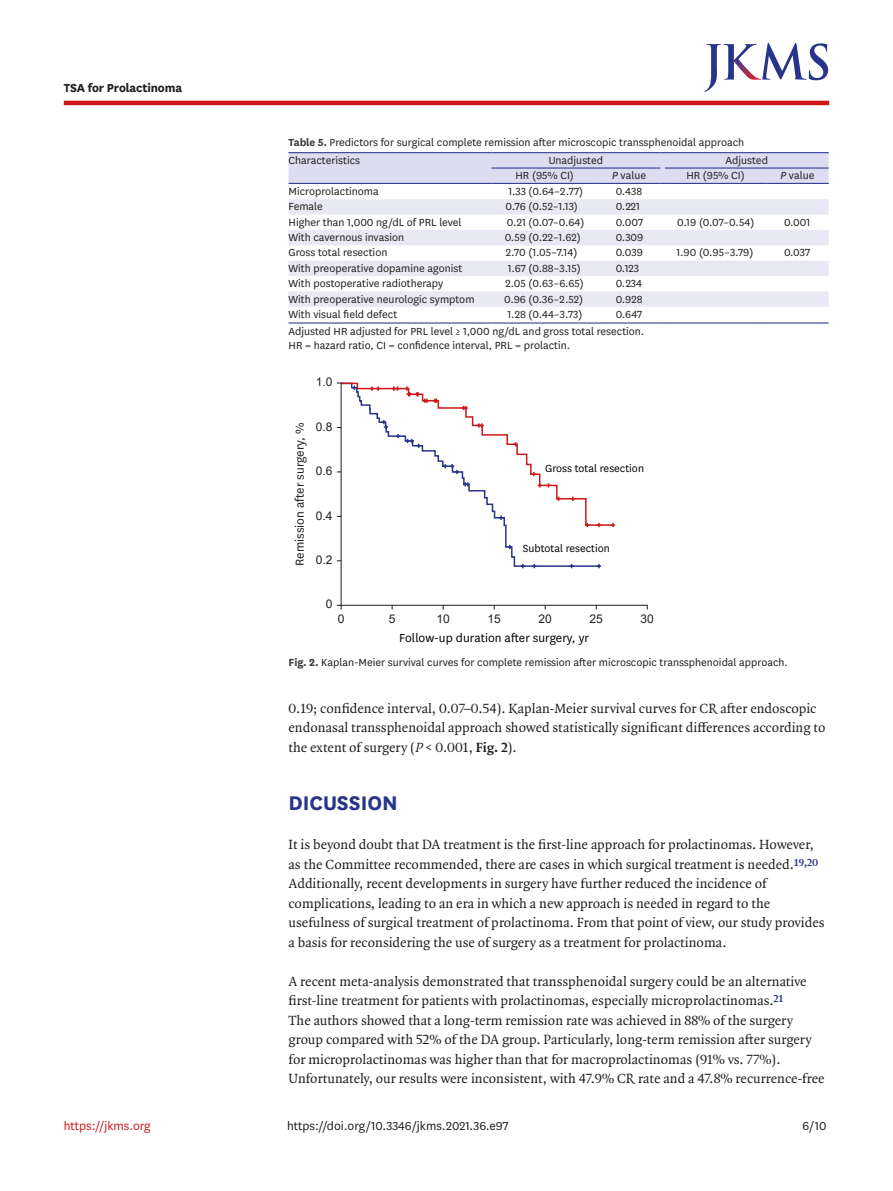
<style>
.page{position:relative;width:893px;height:1191px;background:#fff}
.page>*{position:absolute;margin:0;border:0;box-sizing:border-box;transform-origin:0 0}
.body_title1{font:700 23.1px "National";color:#27348b}
.body_p{font:14.25px/19.5px "Quadraat OT";color:#1d1d1b}
.body_p_first{font:14.25px/19.5px "Quadraat OT";color:#1d1d1b}
.doi_running_footer{font:13.5px "National";color:#1d1d1b}
.t1{font:13.5px "National";color:#000}
.alt-title-type{font:700 13.5px "National";letter-spacing:-.01em;color:#1d1d1b}
.t2{font:13.5px "National";color:#cd171a}
.tbody_entry{font:12px "National";color:#1d1d1b}
.fig_caption{font:12px "National";color:#1d1d1b}
.table-wrap_caption{font:12px "National";color:#1d1d1b}
.thead_entry{font:12px "National";color:#1d1d1b}
.table-wrap-foot_p_fi{font:12px "National";color:#1d1d1b}
.table-wrap-foot_p{font:12px "National";color:#1d1d1b}
.t3{font:12px "National";color:#000}
.t4{font:12px "Arial";color:#1d1d1b}
.s1{font-weight:700;color:#3d3d3c}
.s2{font-style:italic}
.s3{font-weight:700}
</style>
<div class="page">
<hr style="left:64px;top:101px;width:765px;height:4px;background:#cd171a">
<svg style="left:704px;top:43px;width:124px;height:49px"></svg>
<svg style="left:289px;top:199px;width:540px;height:108px;fill:#e9e8f5"></svg>
<svg style="left:289px;top:152px;width:540px;height:32px;background:#cfcee8"></svg>
<hr style="left:665px;top:183px;width:101px;height:1px;background:#27348b">
<hr style="left:766px;top:183px;width:63px;height:1px;background:#27348b">
<hr style="left:289px;top:322px;width:202px;height:1px;background:#27348b">
<hr style="left:491px;top:322px;width:107px;height:1px;background:#27348b">
<hr style="left:598px;top:322px;width:62px;height:1px;background:#27348b">
<hr style="left:665px;top:322px;width:101px;height:1px;background:#27348b">
<hr style="left:766px;top:322px;width:63px;height:1px;background:#27348b">
<svg style="left:340px;top:527px;width:260px;height:40px"></svg>
<hr style="left:341px;top:605px;width:306px;height:1px;background:#1d1d1b">
<hr style="left:341px;top:383px;width:1px;height:222px;background:#1d1d1b">
<svg style="left:597px;top:564px;width:4px;height:4px"></svg>
<svg style="left:569px;top:564px;width:5px;height:4px"></svg>
<svg style="left:532px;top:564px;width:4px;height:4px"></svg>
<svg style="left:521px;top:564px;width:4px;height:4px"></svg>
<svg style="left:508px;top:545px;width:4px;height:4px"></svg>
<svg style="left:337px;top:382px;width:278px;height:145px"></svg>
<p class="alt-title-type" style="left:64px;top:78px;width:120px">TSA for Prolactinoma</p>
<p class="table-wrap_caption" style="left:289px;top:135px;width:457px"><span class="s1">Table 5.</span> Predictors for surgical complete remission after microscopic transsphenoidal approach</p>
<p class="thead_entry" style="left:289px;top:152px;width:73px">Characteristics</p>
<p class="thead_entry" style="left:549px;top:152px;width:56px">Unadjusted</p>
<p class="thead_entry" style="left:726px;top:152px;width:44px">Adjusted</p>
<p class="thead_entry" style="left:515px;top:168px;width:60px">HR (95% CI)</p>
<p class="thead_entry" style="left:612px;top:168px;width:35px"><span class="s2">P</span> value</p>
<p class="thead_entry" style="left:686px;top:168px;width:60px">HR (95% CI)</p>
<p class="thead_entry" style="left:780px;top:168px;width:35px"><span class="s2">P</span> value</p>
<p class="tbody_entry" style="left:289px;top:183px;width:92px">Microprolactinoma</p>
<p class="tbody_entry" style="left:508px;top:183px;width:76px">1.33 (0.64–2.77)</p>
<p class="tbody_entry" style="left:616px;top:183px;width:28px">0.438</p>
<p class="tbody_entry" style="left:289px;top:199px;width:36px">Female</p>
<p class="tbody_entry" style="left:506px;top:199px;width:74px">0.76 (0.52–1.13)</p>
<p class="tbody_entry" style="left:616px;top:199px;width:26px">0.221</p>
<p class="tbody_entry" style="left:289px;top:214px;width:175px">Higher than 1,000 ng/dL of PRL level</p>
<p class="tbody_entry" style="left:507px;top:214px;width:79px">0.21 (0.07–0.64)</p>
<p class="tbody_entry" style="left:616px;top:214px;width:29px">0.007</p>
<p class="tbody_entry" style="left:677px;top:214px;width:79px">0.19 (0.07–0.54)</p>
<p class="tbody_entry" style="left:784px;top:214px;width:28px">0.001</p>
<p class="tbody_entry" style="left:289px;top:230px;width:117px">With cavernous invasion</p>
<p class="tbody_entry" style="left:505px;top:230px;width:78px">0.59 (0.22–1.62)</p>
<p class="tbody_entry" style="left:616px;top:230px;width:29px">0.309</p>
<p class="tbody_entry" style="left:289px;top:245px;width:100px">Gross total resection</p>
<p class="tbody_entry" style="left:506px;top:245px;width:73px">2.70 (1.05–7.14)</p>
<p class="tbody_entry" style="left:616px;top:245px;width:29px">0.039</p>
<p class="tbody_entry" style="left:677px;top:245px;width:78px">1.90 (0.95–3.79)</p>
<p class="tbody_entry" style="left:784px;top:245px;width:28px">0.037</p>
<p class="tbody_entry" style="left:289px;top:260px;width:175px">With preoperative dopamine agonist</p>
<p class="tbody_entry" style="left:508px;top:260px;width:74px">1.67 (0.88–3.15)</p>
<p class="tbody_entry" style="left:616px;top:260px;width:25px">0.123</p>
<p class="tbody_entry" style="left:289px;top:276px;width:156px">With postoperative radiotherapy</p>
<p class="tbody_entry" style="left:505px;top:276px;width:80px">2.05 (0.63–6.65)</p>
<p class="tbody_entry" style="left:616px;top:276px;width:28px">0.234</p>
<p class="tbody_entry" style="left:289px;top:291px;width:187px">With preoperative neurologic symptom</p>
<p class="tbody_entry" style="left:504px;top:291px;width:81px">0.96 (0.36–2.52)</p>
<p class="tbody_entry" style="left:616px;top:291px;width:28px">0.928</p>
<p class="tbody_entry" style="left:289px;top:306px;width:110px">With visual field defect</p>
<p class="tbody_entry" style="left:508px;top:306px;width:76px">1.28 (0.44–3.73)</p>
<p class="tbody_entry" style="left:616px;top:306px;width:28px">0.647</p>
<p class="table-wrap-foot_p_fi" style="left:289px;top:324px;width:357px">Adjusted HR adjusted for PRL level ≥ 1,000 ng/dL and gross total resection.</p>
<p class="table-wrap-foot_p" style="left:289px;top:337px;width:283px">HR = hazard ratio, CI = confidence interval, PRL = prolactin.</p>
<p class="t4" style="left:316px;top:374px;width:18px">1.0</p>
<p class="doi_running_footer" style="left:291px;top:566px;width:145px;rotate:-90deg">Remission after surgery, %</p>
<p class="t4" style="left:316px;top:418px;width:18px">0.8</p>
<p class="t4" style="left:316px;top:462px;width:18px">0.6</p>
<p class="t4" style="left:316px;top:507px;width:18px">0.4</p>
<p class="t4" style="left:316px;top:551px;width:18px">0.2</p>
<p class="t3" style="left:545px;top:460px;width:100px">Gross total resection</p>
<p class="t3" style="left:523px;top:541px;width:89px">Subtotal resection</p>
<p class="t4" style="left:326px;top:596px;width:8px">0</p>
<p class="t4" style="left:338px;top:610px;width:8px">0</p>
<p class="t4" style="left:389px;top:610px;width:8px">5</p>
<p class="t4" style="left:436px;top:610px;width:15px">10</p>
<p class="t4" style="left:487px;top:610px;width:15px">15</p>
<p class="t4" style="left:538px;top:610px;width:15px">20</p>
<p class="t4" style="left:589px;top:610px;width:15px">25</p>
<p class="t1" style="left:399px;top:629px;width:191px">Follow-up duration after surgery, yr</p>
<p class="t4" style="left:641px;top:610px;width:15px">30</p>
<p class="fig_caption" style="left:289px;top:654px;width:501px"><span class="s1">Fig. 2.</span> Kaplan-Meier survival curves for complete remission after microscopic transsphenoidal approach.</p>
<p class="body_p" style="left:289px;top:698px;width:538px">0.19; confidence interval, 0.07–0.54). Kaplan-Meier survival curves for CR after endoscopic endonasal transsphenoidal approach showed statistically significant differences according to the extent of surgery (<span class="s2">P</span> &lt; 0.001, <span class="s3">Fig. 2</span>).</p>
<p class="body_title1" style="left:289px;top:787px;width:111px">DICUSSION</p>
<p class="body_p_first" style="left:289px;top:835px;width:538px">It is beyond doubt that DA treatment is the first-line approach for prolactinomas. However, as the Committee recommended, there are cases in which surgical treatment is needed.<sup>19,20<br></sup>Additionally, recent developments in surgery have further reduced the incidence of complications, leading to an era in which a new approach is needed in regard to the usefulness of surgical treatment of prolactinoma. From that point of view, our study provides a basis for reconsidering the use of surgery as a treatment for prolactinoma.</p>
<p class="body_p" style="left:289px;top:971px;width:538px">A recent meta-analysis demonstrated that transsphenoidal surgery could be an alternative first-line treatment for patients with prolactinomas, especially microprolactinomas.<sup>21<br></sup>The authors showed that a long-term remission rate was achieved in 88% of the surgery group compared with 52% of the DA group. Particularly, long-term remission after surgery for microprolactinomas was higher than that for macroprolactinomas (91% vs. 77%).<br>Unfortunately, our results were inconsistent, with 47.9% CR rate and a 47.8% recurrence-free</p>
<p class="t2" style="left:64px;top:1116px;width:88px">https://jkms.org</p>
<p class="doi_running_footer" style="left:287px;top:1116px;width:223px">https://doi.org/10.3346/jkms.2021.36.e97</p>
<p class="doi_running_footer" style="left:802px;top:1116px;width:26px">6/10</p>
</div>
